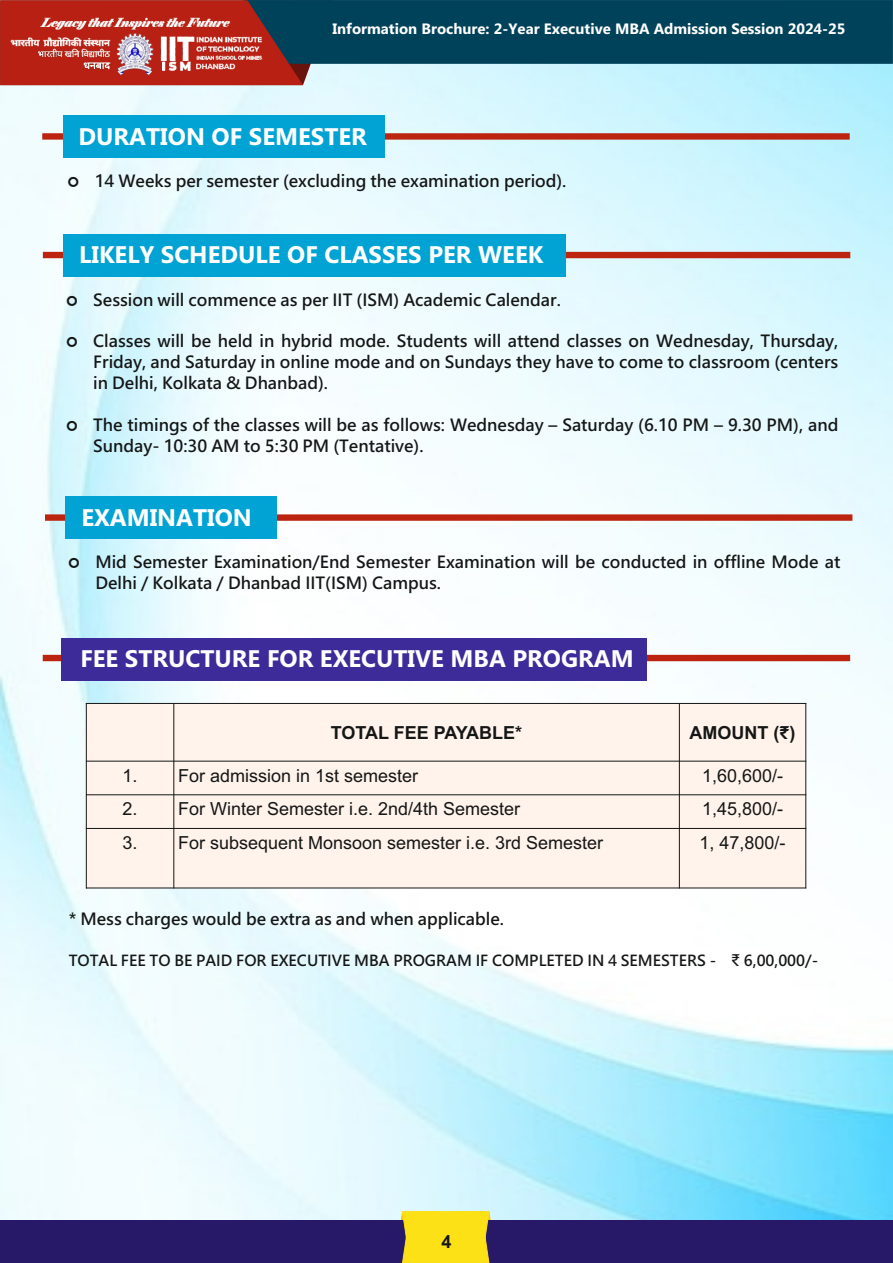
<style>
.page{position:relative;width:893px;height:1263px;background:#fff}
.page>*{position:absolute;margin:0;border:0;box-sizing:border-box;transform-origin:0 0}
.t1{font:700 24px "Microsoft Tai Le";color:#fff}
.t2{font:18px "Arial";color:#151616}
.t3{font:700 18px "Arial";color:#151616}
.t4{font:16.5px/21px "Microsoft Jheng Hei UI Bold";color:#151616}
.t5{font:15px "Microsoft Jheng Hei UI Bold";color:#151616}
.t6{font:700 15px "Microsoft Phags Pa";color:#fff}
.s1{font-family:"Arial";font-size:16.5px}
</style>
<div class="page">
<img style="left:0;top:85px;width:893px;height:1178px">
<div style="left:0;top:1220px;width:893px;height:42px;background:#281968"></div>
<svg style="left:0;top:0;width:893px;height:85px;background:#3e6374"></svg>
<img style="left:9px;top:11px;width:255px;height:67px">
<svg style="left:394px;top:1211px;width:103px;height:52px"></svg>
<div style="left:42px;top:133px;width:808px;height:7px;background:#bc2410"></div>
<div style="left:63px;top:115px;width:321px;height:43px;background:#00a3d4"></div>
<div style="left:43px;top:252px;width:807px;height:6px;background:#bc2410"></div>
<div style="left:64px;top:234px;width:502px;height:42px;background:#00a3d4"></div>
<div style="left:45px;top:514px;width:807px;height:7px;background:#bc2410"></div>
<div style="left:66px;top:496px;width:211px;height:43px;background:#00a3d4"></div>
<div style="left:43px;top:655px;width:807px;height:6px;background:#bc2410"></div>
<div style="left:61px;top:638px;width:586px;height:43px;background:#3c2b99"></div>
<div style="left:86px;top:703px;width:720px;height:185px;background:#fff3eb"></div>
<hr style="left:86px;top:703px;width:1px;height:185px;background:#151616">
<hr style="left:173px;top:703px;width:1px;height:185px;background:#151616">
<hr style="left:679px;top:703px;width:1px;height:185px;background:#151616">
<hr style="left:805px;top:703px;width:1px;height:185px;background:#151616">
<hr style="left:86px;top:887px;width:720px;height:1px;background:#151616">
<hr style="left:86px;top:828px;width:720px;height:1px;background:#151616">
<hr style="left:86px;top:794px;width:720px;height:1px;background:#151616">
<hr style="left:86px;top:761px;width:720px;height:1px;background:#151616">
<hr style="left:86px;top:703px;width:720px;height:1px;background:#151616">
<svg style="left:68px;top:177px;width:11px;height:10px"></svg>
<svg style="left:67px;top:295px;width:10px;height:10px"></svg>
<svg style="left:67px;top:337px;width:10px;height:10px"></svg>
<svg style="left:67px;top:421px;width:10px;height:10px"></svg>
<svg style="left:69px;top:558px;width:10px;height:10px"></svg>
<p class="t6" style="left:332px;top:24px;width:515px">Information Brochure: 2-Year Executive MBA Admission Session 2024-25</p>
<h1 class="t1" style="left:79px;top:127px;width:290px">DURATION OF SEMESTER</h1>
<p class="t4" style="left:95px;top:170px;width:473px">14 Weeks per semester (excluding the examination period).</p>
<h1 class="t1" style="left:79px;top:245px;width:466px">LIKELY SCHEDULE OF CLASSES PER WEEK</h1>
<p class="t4" style="left:93px;top:289px;width:469px">Session will commence as per IIT (ISM) Academic Calendar.</p>
<p class="t4" style="left:93px;top:330px;width:747px;text-align:justify">Classes will be held in hybrid mode. Students will attend classes on Wednesday, Thursday, Friday, and Saturday in online mode and on Sundays they have to come to classroom (centers in Delhi, Kolkata &amp; Dhanbad).</p>
<p class="t4" style="left:93px;top:414px;width:747px">The timings of the classes will be as follows: Wednesday – Saturday (6.10 PM – 9.30 PM), and<br>Sunday- 10:30 AM to 5:30 PM (Tentative).</p>
<h1 class="t1" style="left:81px;top:508px;width:172px">EXAMINATION</h1>
<p class="t4" style="left:95px;top:551px;width:747px">Mid Semester Examination/End Semester Examination will be conducted in offline Mode at<br>Delhi / Kolkata / Dhanbad IIT(ISM) Campus.</p>
<h1 class="t1" style="left:80px;top:648px;width:555px">FEE STRUCTURE FOR EXECUTIVE MBA PROGRAM</h1>
<p class="t3" style="left:331px;top:725px;width:193px">TOTAL FEE PAYABLE*</p>
<p class="t3" style="left:690px;top:725px;width:107px">AMOUNT (₹)</p>
<p class="t2" style="left:123px;top:768px;width:297px">1. For admission in 1st semester</p>
<p class="t2" style="left:702px;top:768px;width:83px">1,60,600/-</p>
<p class="t2" style="left:123px;top:802px;width:399px">2. For Winter Semester i.e. 2nd/4th Semester</p>
<p class="t2" style="left:702px;top:802px;width:83px">1,45,800/-</p>
<p class="t2" style="left:123px;top:836px;width:482px">3. For subsequent Monsoon semester i.e. 3rd Semester</p>
<p class="t2" style="left:699px;top:836px;width:88px">1, 47,800/-</p>
<p class="t4" style="left:69px;top:908px;width:437px">* Mess charges would be extra as and when applicable.</p>
<p class="t5" style="left:69px;top:952px;width:751px">TOTAL FEE TO BE PAID FOR EXECUTIVE MBA PROGRAM IF COMPLETED IN 4 SEMESTERS - <span class="s1">₹</span> 6,00,000/-</p>
<p class="t3" style="left:442px;top:1235px;width:12px">4</p>
</div>
